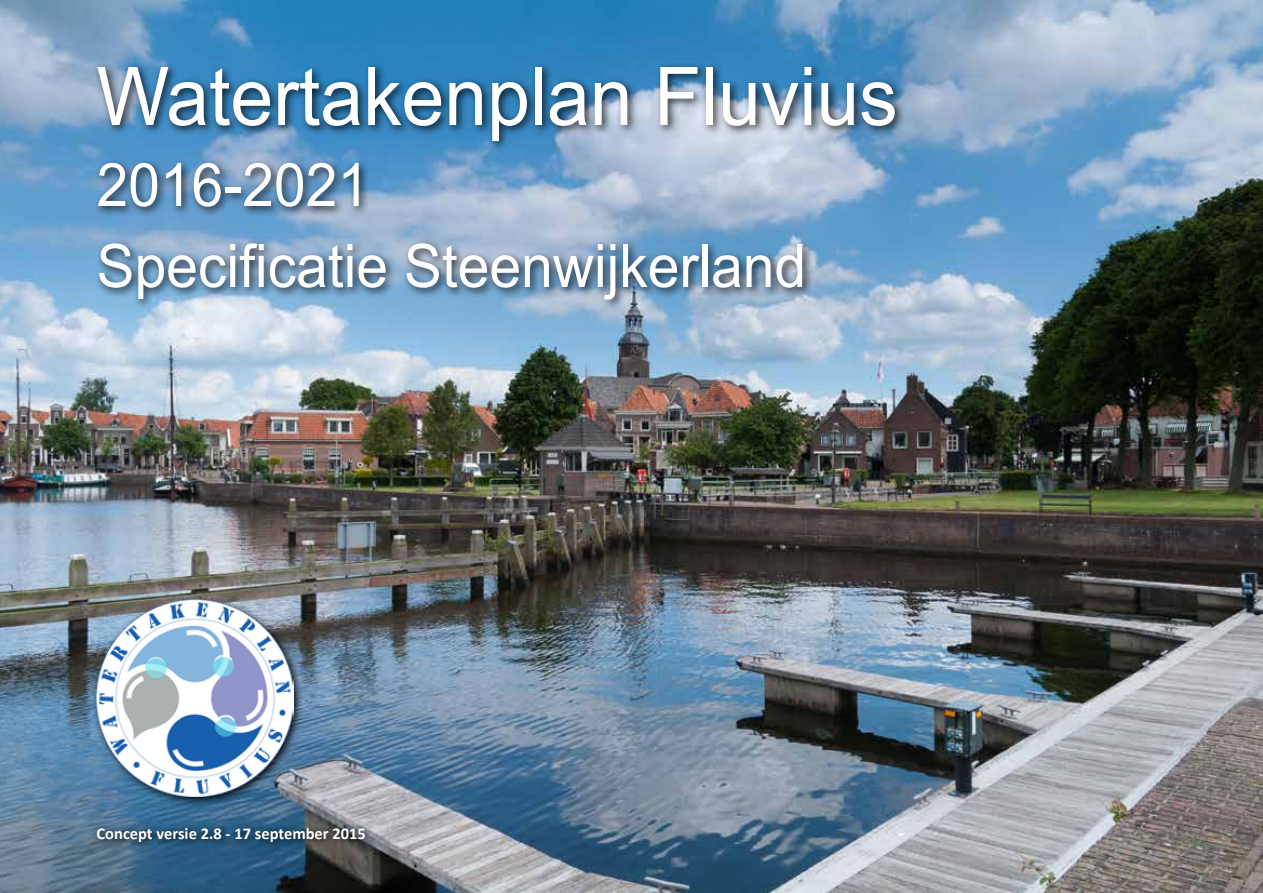
<style>
.page{position:relative;width:1263px;height:893px;background:#fff}
.page>*{position:absolute;margin:0;border:0;box-sizing:border-box;transform-origin:0 0}
.t1{font:81px "Arial";color:#fff;scale:.95 1}
.t2{font:60px/81px "Arial";color:#fff;scale:.95 1}
.t3{font:700 16.5px "Calibri";color:#fff}
</style>
<div class="page">
<img style="left:0;top:0;width:1263px;height:893px">
<svg style="left:91px;top:822px;width:283px;height:29px;background:#37566d"></svg>
<div style="left:93px;top:62px;width:813px;height:249px;background:#000;opacity:.75"></div>
<img style="left:92px;top:595px;width:213px;height:212px">
<img style="left:97px;top:599px;width:196px;height:197px">
<h1 class="t1" style="left:97px;top:41px;width:845px">Watertakenplan Fluvius</h1>
<p class="t2" style="left:97px;top:144px;width:748px">2016-2021<br>Specificatie Steenwijkerland</p>
<p class="t3" style="left:97px;top:822px;width:271px">Concept versie 2.8 - 17 september 2015</p>
</div>
